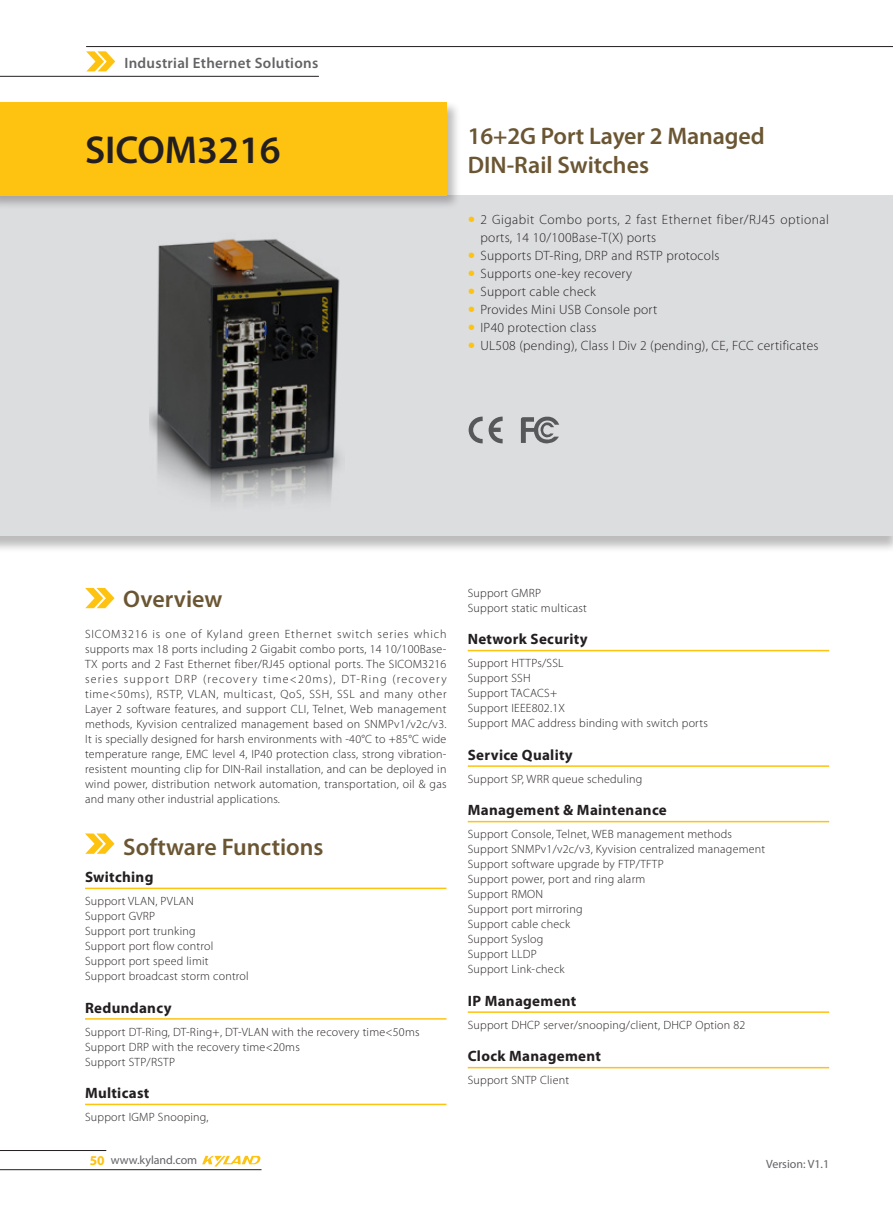
<style>
.page{position:relative;width:893px;height:1212px;background:#fff}
.page>*{position:absolute;margin:0;border:0;box-sizing:border-box;transform-origin:0 0}
.t1{font:600 39px "Myriad Pro";color:#231f20}
.t2{font:600 24px/28.8px "Myriad Pro";color:#6b5633}
.t3{font:700 15px "Myriad Pro";letter-spacing:.02em;color:#231f20}
.t4{font:600 15px "Myriad Pro";letter-spacing:.02em;color:#636366}
.t5{font:300 13.5px/18px "Myriad Pro";letter-spacing:.02em;color:#231f20}
.t6{font:300 12px/15px "Myriad Pro";letter-spacing:.02em;color:#231f20}
.t7{font:12px "Myriad Pro";color:#636366}
.s1{font-weight:700;font-size:13.5px;color:#fec210}
</style>
<div class="page">
<hr style="left:0;top:1169px;width:261px;height:1px;background:#231f20">
<hr style="left:0;top:1150px;width:106px;height:1px;background:#231f20">
<svg style="left:202px;top:1156px;width:58px;height:10px"></svg>
<div style="left:0;top:196px;width:892px;height:356px;background:#231f20;opacity:.3"></div>
<div style="left:0;top:196px;width:892px;height:340px;background:#dcdddf"></div>
<div style="left:0;top:100px;width:461px;height:110px;background:#231f20;opacity:.3"></div>
<div style="left:0;top:102px;width:446px;height:94px;background:#fec210"></div>
<svg style="left:85px;top:588px;width:29px;height:20px"></svg>
<svg style="left:85px;top:833px;width:29px;height:21px"></svg>
<hr style="left:85px;top:888px;width:361px;height:1px;background:#fec210">
<hr style="left:85px;top:1018px;width:361px;height:2px;background:#fec210">
<hr style="left:85px;top:1104px;width:361px;height:1px;background:#fec210">
<hr style="left:468px;top:650px;width:361px;height:1px;background:#fec210">
<hr style="left:468px;top:765px;width:361px;height:2px;background:#fec210">
<hr style="left:468px;top:821px;width:361px;height:1px;background:#fec210">
<hr style="left:468px;top:1011px;width:361px;height:2px;background:#fec210">
<hr style="left:468px;top:1067px;width:361px;height:1px;background:#fec210">
<img style="left:150px;top:239px;width:190px;height:263px">
<hr style="left:0;top:76px;width:319px;height:1px;background:#231f20">
<svg style="left:86px;top:51px;width:29px;height:20px"></svg>
<hr style="left:86px;top:46px;width:806px;height:1px;background:#231f20">
<svg style="left:469px;top:417px;width:14px;height:26px"></svg>
<svg style="left:489px;top:417px;width:14px;height:26px"></svg>
<svg style="left:521px;top:416px;width:38px;height:28px"></svg>
<p class="t4" style="left:124px;top:53px;width:195px">Industrial Ethernet Solutions</p>
<h1 class="t1" style="left:85px;top:125px;width:197px">SICOM3216</h1>
<h2 class="t2" style="left:468px;top:121px;width:299px">16+2G Port Layer 2 Managed<br>DIN-Rail Switches</h2>
<p class="t5" style="left:480px;top:210px;width:350px">2 Gigabit Combo ports, 2 fast Ethernet fiber/RJ45 optional ports, 14 10/100Base-T(X) ports<br>Supports DT-Ring, DRP and RSTP protocols<br>Supports one-key recovery<br>Support cable check<br>Provides Mini USB Console port<br>IP40 protection class<br>UL508 (pending), Class I Div 2 (pending), CE, FCC certificates</p>
<h2 class="t2" style="left:123px;top:584px;width:101px">Overview</h2>
<p class="t6" style="left:85px;top:627px;width:363px;text-align:justify">SICOM3216 is one of Kyland green Ethernet switch series which supports max 18 ports including 2 Gigabit combo ports, 14 10/100Base-TX ports and 2 Fast Ethernet fiber/RJ45 optional ports. The SICOM3216 series support DRP (recovery time&lt;20ms), DT-Ring (recovery time&lt;50ms), RSTP, VLAN, multicast, QoS, SSH, SSL and many other Layer 2 software features, and support CLI, Telnet, Web management methods, Kyvision centralized management based on SNMPv1/v2c/v3.<br>It is specially designed for harsh environments with -40°C to +85°C wide temperature range, EMC level 4, IP40 protection class, strong vibration&shy;resistent mounting clip for DIN-Rail installation, and can be deployed in wind power, distribution network automation, transportation, oil &amp; gas and many other industrial applications.</p>
<h2 class="t2" style="left:123px;top:831px;width:202px">Software Functions</h2>
<p class="t3" style="left:85px;top:867px;width:70px">Switching</p>
<p class="t6" style="left:85px;top:893px;width:165px">Support VLAN, PVLAN<br>Support GVRP<br>Support port trunking<br>Support port flow control<br>Support port speed limit<br>Support broadcast storm control</p>
<p class="t3" style="left:85px;top:998px;width:88px">Redundancy</p>
<p class="t6" style="left:85px;top:1024px;width:336px">Support DT-Ring, DT-Ring+, DT-VLAN with the recovery time&lt;50ms<br>Support DRP with the recovery time&lt;20ms<br>Support STP/RSTP</p>
<p class="t3" style="left:85px;top:1083px;width:66px">Multicast</p>
<p class="t6" style="left:85px;top:1109px;width:125px">Support IGMP Snooping,</p>
<p class="t6" style="left:468px;top:585px;width:121px">Support GMRP<br>Support static multicast</p>
<p class="t3" style="left:468px;top:629px;width:121px">Network Security</p>
<p class="t6" style="left:468px;top:656px;width:242px">Support HTTPs/SSL<br>Support SSH<br>Support TACACS+<br>Support IEEE802.1X<br>Support MAC address binding with switch ports</p>
<p class="t3" style="left:468px;top:745px;width:107px">Service Quality</p>
<p class="t6" style="left:468px;top:771px;width:176px">Support SP, WRR queue scheduling</p>
<p class="t3" style="left:468px;top:800px;width:201px">Management &amp; Maintenance</p>
<p class="t6" style="left:468px;top:827px;width:299px">Support Console, Telnet, WEB management methods<br>Support SNMPv1/v2c/v3, Kyvision centralized management<br>Support software upgrade by FTP/TFTP<br>Support power, port and ring alarm<br>Support RMON<br>Support port mirroring<br>Support cable check<br>Support Syslog<br>Support LLDP<br>Support Link-check</p>
<p class="t3" style="left:468px;top:991px;width:110px">IP Management</p>
<p class="t6" style="left:468px;top:1017px;width:279px">Support DHCP server/snooping/client, DHCP Option 82</p>
<p class="t3" style="left:468px;top:1046px;width:135px">Clock Management</p>
<p class="t6" style="left:468px;top:1073px;width:103px">Support SNTP Client</p>
<p class="t7" style="left:90px;top:1152px;width:109px"><span class="s1">50</span> www.kyland.com</p>
<p class="t7" style="left:766px;top:1156px;width:65px">Version: V1.1</p>
</div>
